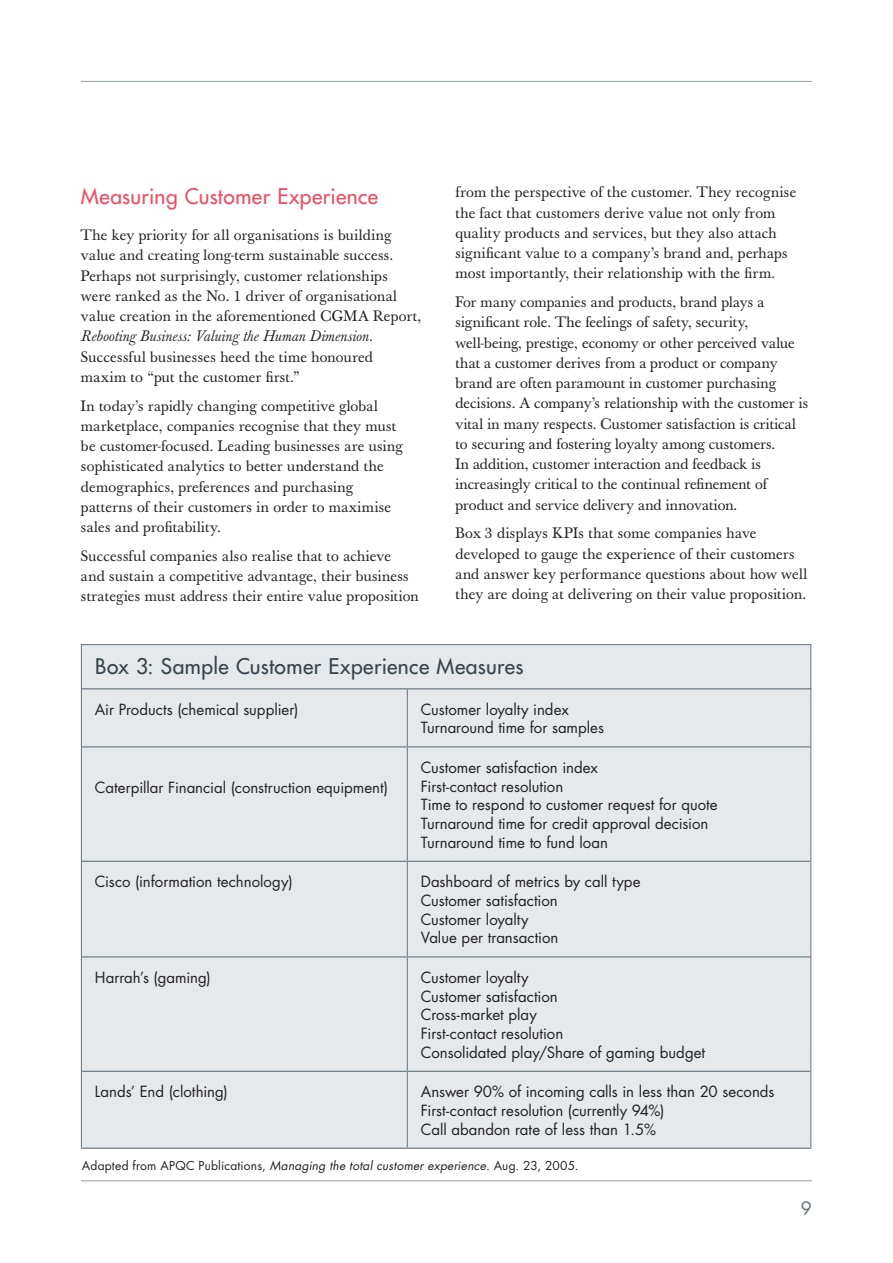
<style>
.page{position:relative;width:893px;height:1263px;background:#fff}
.page>*{position:absolute;margin:0;border:0;box-sizing:border-box;transform-origin:0 0}
.t1{font:500 21px "Futura Std";letter-spacing:.025em;color:#38454d}
.t2{font:500 21px "Futura Std";letter-spacing:.025em;color:#ef4d61}
.t3{font:18px "Futura Std";color:#65747c}
.t4{font:15px/20.2px "Baskerville";letter-spacing:.015em;color:#231f20}
.t5{font:15px/18.8px "Futura Std";color:#231f20}
.t6{font:italic 15px "Baskerville";letter-spacing:.02em;color:#231f20}
.t7{font:12px "Futura Std";letter-spacing:.02em;color:#231f20}
.s1{font-style:italic}
</style>
<div class="page">
<hr style="left:81px;top:81px;width:731px;height:1px;background:#909ea6">
<hr style="left:81px;top:1180px;width:731px;height:1px;background:#909ea6">
<div style="left:82px;top:689px;width:728px;height:458px;background:#e5e9eb"></div>
<hr style="left:81px;top:689px;width:1px;height:58px;background:#64737b">
<hr style="left:407px;top:689px;width:1px;height:57px;background:#64737b">
<hr style="left:810px;top:689px;width:1px;height:58px;background:#64737b">
<hr style="left:81px;top:747px;width:1px;height:114px;background:#64737b">
<hr style="left:81px;top:861px;width:1px;height:96px;background:#64737b">
<hr style="left:81px;top:957px;width:1px;height:114px;background:#64737b">
<hr style="left:81px;top:1071px;width:1px;height:76px;background:#64737b">
<hr style="left:82px;top:746px;width:325px;height:1px;background:#64737b">
<hr style="left:407px;top:746px;width:403px;height:1px;background:#64737b">
<hr style="left:407px;top:747px;width:1px;height:114px;background:#64737b">
<hr style="left:810px;top:747px;width:1px;height:114px;background:#64737b">
<hr style="left:407px;top:862px;width:1px;height:94px;background:#64737b">
<hr style="left:810px;top:861px;width:1px;height:96px;background:#64737b">
<hr style="left:407px;top:957px;width:1px;height:114px;background:#64737b">
<hr style="left:810px;top:957px;width:1px;height:114px;background:#64737b">
<hr style="left:407px;top:1072px;width:1px;height:75px;background:#64737b">
<hr style="left:810px;top:1071px;width:1px;height:76px;background:#64737b">
<hr style="left:82px;top:861px;width:325px;height:1px;background:#64737b">
<hr style="left:407px;top:861px;width:403px;height:1px;background:#64737b">
<hr style="left:82px;top:956px;width:325px;height:1px;background:#64737b">
<hr style="left:407px;top:956px;width:403px;height:1px;background:#64737b">
<hr style="left:82px;top:1071px;width:325px;height:1px;background:#64737b">
<hr style="left:407px;top:1071px;width:403px;height:1px;background:#64737b">
<hr style="left:81px;top:1147px;width:326px;height:2px;background:#64737b">
<hr style="left:407px;top:1147px;width:404px;height:2px;background:#64737b">
<div style="left:81px;top:645px;width:730px;height:44px;background:#e5e9eb"></div>
<div style="left:81px;top:644px;width:730px;height:45px;border:1px solid #65747c"></div>
<h1 class="t2" style="left:81px;top:183px;width:299px">Measuring Customer Experience</h1>
<p class="t4" style="left:81px;top:225px;width:342px">The key priority for all organisations is building value and creating long-term sustainable success.<br>Perhaps not surprisingly, customer relationships were ranked as the No. 1 driver of organisational value creation in the aforementioned CGMA Report,</p>
<p class="t6" style="left:81px;top:328px;width:293px">Rebooting Business: Valuing the Human Dimension.</p>
<p class="t4" style="left:81px;top:347px;width:294px">Successful businesses heed the time honoured maxim to “put the customer first.”</p>
<p class="t4" style="left:81px;top:396px;width:323px">In today’s rapidly changing competitive global marketplace, companies recognise that they must be customer-focused. Leading businesses are using sophisticated analytics to better understand the demographics, preferences and purchasing patterns of their customers in order to maximise sales and profitability.</p>
<p class="t4" style="left:81px;top:546px;width:339px">Successful companies also realise that to achieve<br>and sustain a competitive advantage, their business strategies must address their entire value proposition</p>
<p class="t4" style="left:455px;top:182px;width:342px">from the perspective of the customer. They recognise the fact that customers derive value not only from quality products and services, but they also attach significant value to a company’s brand and, perhaps most importantly, their relationship with the firm.</p>
<p class="t4" style="left:455px;top:292px;width:355px">For many companies and products, brand plays a significant role. The feelings of safety, security, well-being, prestige, economy or other perceived value that a customer derives from a product or company brand are often paramount in customer purchasing decisions. A company’s relationship with the customer is vital in many respects. Customer satisfaction is critical to securing and fostering loyalty among customers.<br>In addition, customer interaction and feedback is increasingly critical to the continual refinement of product and service delivery and innovation.</p>
<p class="t4" style="left:455px;top:523px;width:353px">Box 3 displays KPIs that some companies have developed to gauge the experience of their customers and answer key performance questions about how well they are doing at delivering on their value proposition.</p>
<h1 class="t1" style="left:95px;top:653px;width:430px">Box 3: Sample Customer Experience Measures</h1>
<p class="t5" style="left:95px;top:700px;width:205px">Air Products (chemical supplier)</p>
<p class="t5" style="left:421px;top:700px;width:185px">Customer loyalty index<br>Turnaround time for samples</p>
<p class="t5" style="left:95px;top:778px;width:295px">Caterpillar Financial (construction equipment)</p>
<p class="t5" style="left:421px;top:758px;width:298px">Customer satisfaction index<br>First-contact resolution<br>Time to respond to customer request for quote Turnaround time for credit approval decision Turnaround time to fund loan</p>
<p class="t5" style="left:95px;top:872px;width:199px">Cisco (information technology)</p>
<p class="t5" style="left:421px;top:872px;width:221px">Dashboard of metrics by call type<br>Customer satisfaction<br>Customer loyalty<br>Value per transaction</p>
<p class="t5" style="left:95px;top:968px;width:117px">Harrah’s (gaming)</p>
<p class="t5" style="left:421px;top:968px;width:286px">Customer loyalty<br>Customer satisfaction<br>Cross-market play<br>First-contact resolution<br>Consolidated play/Share of gaming budget</p>
<p class="t5" style="left:95px;top:1082px;width:134px">Lands’ End (clothing)</p>
<p class="t5" style="left:421px;top:1082px;width:355px">Answer 90% of incoming calls in less than 20 seconds<br>First-contact resolution (currently 94%)<br>Call abandon rate of less than 1.5%</p>
<p class="t7" style="left:82px;top:1158px;width:498px">Adapted from APQC Publications, <span class="s1">Managing the total customer experience.</span> Aug. 23, 2005.</p>
<p class="t3" style="left:801px;top:1197px;width:13px">9</p>
</div>
